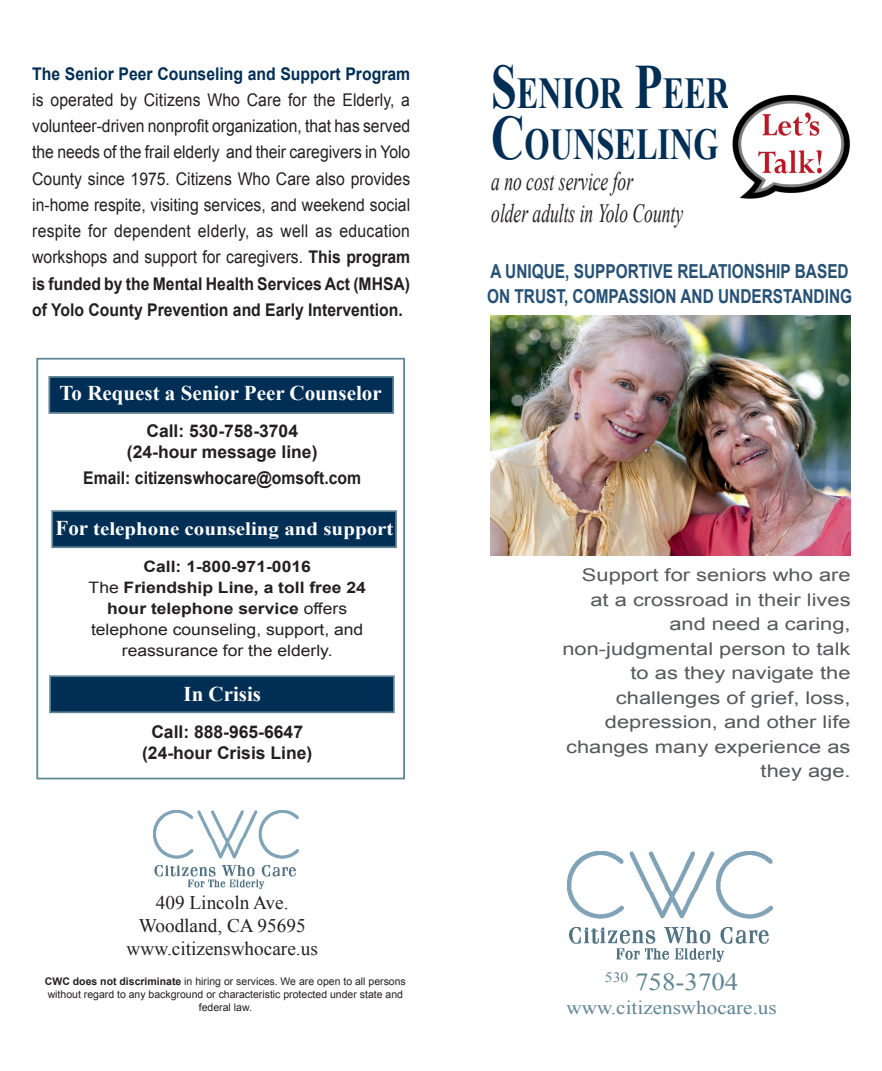
<style>
.page{position:relative;width:882px;height:1071px;background:#fff}
.page>*{position:absolute;margin:0;border:0;box-sizing:border-box;transform-origin:0 0}
.t1{font:700 44.1px "Times New Roman";color:#002e54;scale:.73 1}
.t2{font:italic 26.25px "Times New Roman";color:#231f20;scale:.67 1}
.t3{font:24.5px "Times New Roman";color:#5f8492;scale:1.1 1}
.t4{font:700 21px "Times New Roman";color:#fff}
.t5{font:700 19.25px/24.5px "Arial";color:#265074;scale:.8 1}
.t6{font:19.25px "Times New Roman";color:#231f20}
.t7{font:19.25px "Times New Roman";color:#5f8492;scale:1.1 1}
.t8{font:700 18.9px "Times New Roman";color:#fff;scale:1.11 1}
.t9{font:17.5px/26.2px "Arial";color:#231f20;text-align:justify;scale:.9 1}
.t10{font:17.5px/24.5px "Arial";color:#57585a;text-align:right;scale:1.25 1}
.t11{font:700 17.5px "Arial";color:#231f20}
.t12{font:700 17.5px "Arial";color:#231f20;scale:.9 1}
.t13{font:700 15.75px/21px "Arial";color:#231f20;text-align:center;scale:1.11 1}
.t14{font:15.75px "Arial";color:#231f20;scale:1.11 1}
.t15{font:10.5px/12.6px "Arial";color:#231f20;text-align:center}
.s1{font-weight:700;color:#002e54}
.s2{font-weight:700}
.s3{font-size:21px}
.s4{font-weight:400}
.s5{font-size:63px}
</style>
<div class="page">
<div style="left:36px;top:358px;width:369px;height:421px;border:2px solid #5f8492"></div>
<div style="left:48px;top:376px;width:346px;height:38px;background:#002e54;border:2px solid #5f8492"></div>
<img style="left:567px;top:851px;width:206px;height:111px">
<img style="left:153px;top:811px;width:146px;height:78px">
<div style="left:51px;top:510px;width:346px;height:38px;background:#002e54;border:2px solid #5f8492"></div>
<div style="left:49px;top:675px;width:346px;height:38px;background:#002e54;border:2px solid #5f8492"></div>
<img style="left:491px;top:315px;width:360px;height:241px">
<img style="left:732px;top:94px;width:118px;height:105px">
<p class="t9" style="left:32px;top:61px;width:422px"><span class="s1">The Senior Peer Counseling and Support Program </span>is operated by Citizens Who Care for the Elderly, a volunteer-driven nonprofit organization, that has served the needs of the frail elderly and their caregivers in Yolo County since 1975. Citizens Who Care also provides in-home respite, visiting services, and weekend social respite for dependent elderly, as well as education workshops and support for caregivers. <span class="s2">This program is funded by the Mental Health Services Act (MHSA) of Yolo County Prevention and Early Intervention.</span></p>
<p class="t4" style="left:60px;top:379px;width:324px">To Request a Senior Peer Counselor</p>
<p class="t11" style="left:146px;top:420px;width:153px">Call: 530-758-3704</p>
<p class="t11" style="left:127px;top:441px;width:192px">(24-hour message line)</p>
<p class="t12" style="left:83px;top:466px;width:310px">Email: citizenswhocare@omsoft.com</p>
<p class="t8" style="left:56px;top:515px;width:306px"><span class="s3">For</span> telephone counseling and support</p>
<p class="t13" style="left:144px;top:556px;width:152px">Call: 1-800-971-0016</p>
<p class="t13" style="left:89px;top:577px;width:251px"><span class="s4">The</span> Friendship Line, a toll free 24 hour telephone service <span class="s4">offers</span></p>
<p class="t14" style="left:91px;top:619px;width:247px">telephone counseling, support, and</p>
<p class="t14" style="left:122px;top:640px;width:191px">reassurance for the elderly.</p>
<p class="t4" style="left:184px;top:680px;width:79px">In Crisis</p>
<p class="t11" style="left:151px;top:720px;width:153px">Call: 888-965-6647</p>
<p class="t11" style="left:142px;top:741px;width:172px">(24-hour Crisis Line)</p>
<p class="t6" style="left:156px;top:890px;width:134px">409 Lincoln Ave.</p>
<p class="t6" style="left:139px;top:913px;width:168px">Woodland, CA 95695</p>
<p class="t6" style="left:127px;top:936px;width:193px">www.citizenswhocare.us</p>
<p class="t15" style="left:45px;top:976px;width:362px"><span class="s2">CWC does not discriminate</span> in hiring or services. We are open to all persons without regard to any background or characteristic protected under state and federal law.</p>
<p class="t1" style="left:491px;top:63px;width:327px"><span class="s5">S</span>ENIOR <span class="s5">P</span>EER</p>
<p class="t1" style="left:491px;top:113px;width:313px"><span class="s5">C</span>OUNSELING</p>
<p class="t2" style="left:491px;top:163px;width:213px">a no cost service for</p>
<p class="t2" style="left:491px;top:195px;width:288px">older adults in Yolo County</p>
<p class="t5" style="left:487px;top:260px;width:458px">A UNIQUE, SUPPORTIVE RELATIONSHIP BASED<br>ON TRUST, COMPASSION AND UNDERSTANDING</p>
<p class="t10" style="left:582px;top:563px;width:216px">Support for seniors who are at a crossroad in their lives and need a caring,</p>
<p class="t10" style="left:562px;top:637px;width:232px">non-judgmental person to talk to as they navigate the</p>
<p class="t10" style="left:566px;top:686px;width:229px">challenges of grief, loss, depression, and other life changes many experience as they age.</p>
<p class="t3" style="left:605px;top:966px;width:123px"><sup>530</sup> 758-3704</p>
<p class="t7" style="left:566px;top:994px;width:193px">www.citizenswhocare.us</p>
</div>
